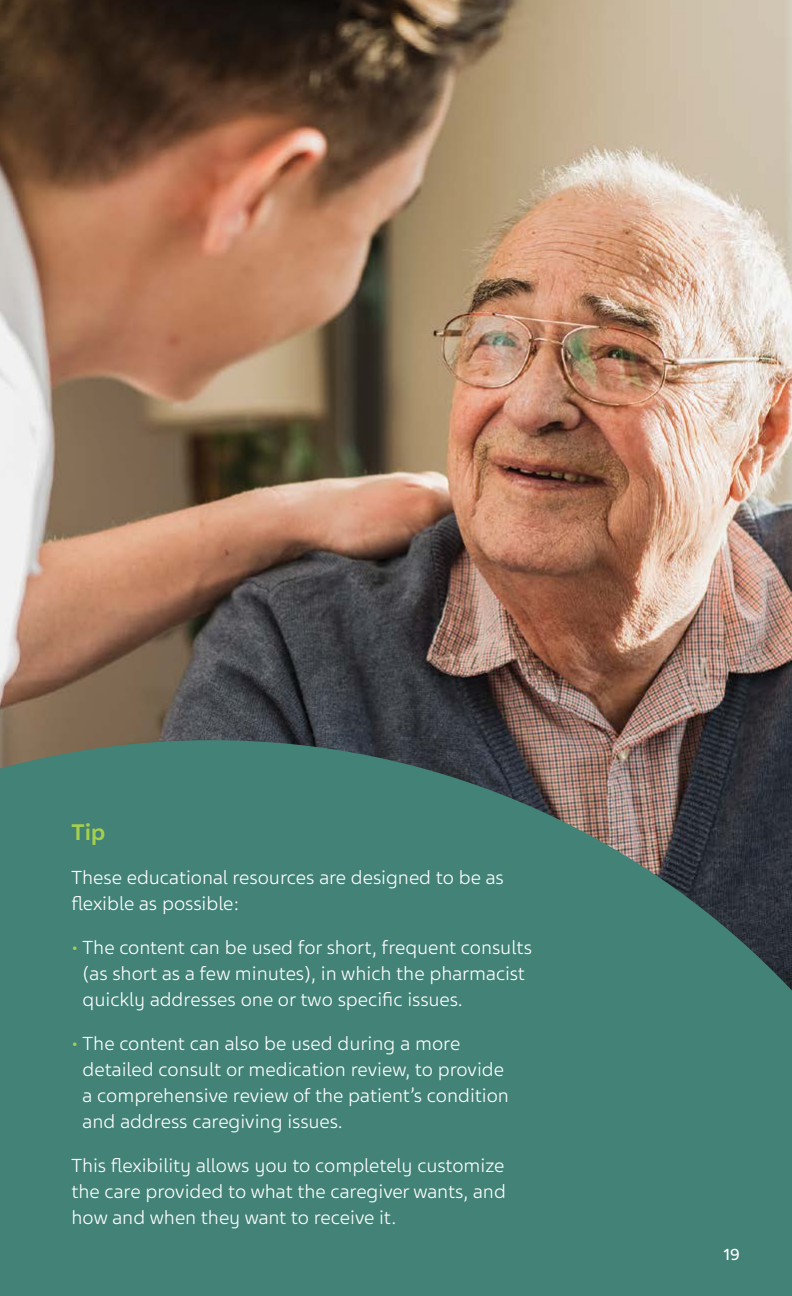
<style>
.page{position:relative;width:792px;height:1296px;background:#fff}
.page>*{position:absolute;margin:0;border:0;box-sizing:border-box;transform-origin:0 0}
.t1{font:700 24px "Teva Sans";color:#a5cf4d}
.t2{font:300 20px/26px "Teva Sans";color:#fff}
.t3{font:17px "Teva Sans";color:#fff}
.s1{color:#a5cf4d}
</style>
<div class="page">
<img style="left:0;top:0;width:792px;height:740px">
<svg style="left:0;top:740px;width:792px;height:556px;background:#437c72"></svg>
<p class="t1" style="left:71px;top:818px;width:35px">Tip</p>
<p class="t2" style="left:71px;top:865px;width:434px">These educational resources are designed to be as flexible as possible:</p>
<p class="t2" style="left:83px;top:935px;width:451px;text-indent:-11px"><span class="s1">•</span> The content can be used for short, frequent consults (as short as a few minutes), in which the pharmacist quickly addresses one or two specific issues.</p>
<p class="t2" style="left:83px;top:1031px;width:428px;text-indent:-11px"><span class="s1">•</span> The content can also be used during a more detailed consult or medication review, to provide a comprehensive review of the patient’s condition and address caregiving issues.</p>
<p class="t2" style="left:71px;top:1153px;width:436px;text-align:justify">This flexibility allows you to completely customize the care provided to what the caregiver wants, and how and when they want to receive it.</p>
<p class="t3" style="left:723px;top:1244px;width:18px">19</p>
</div>
